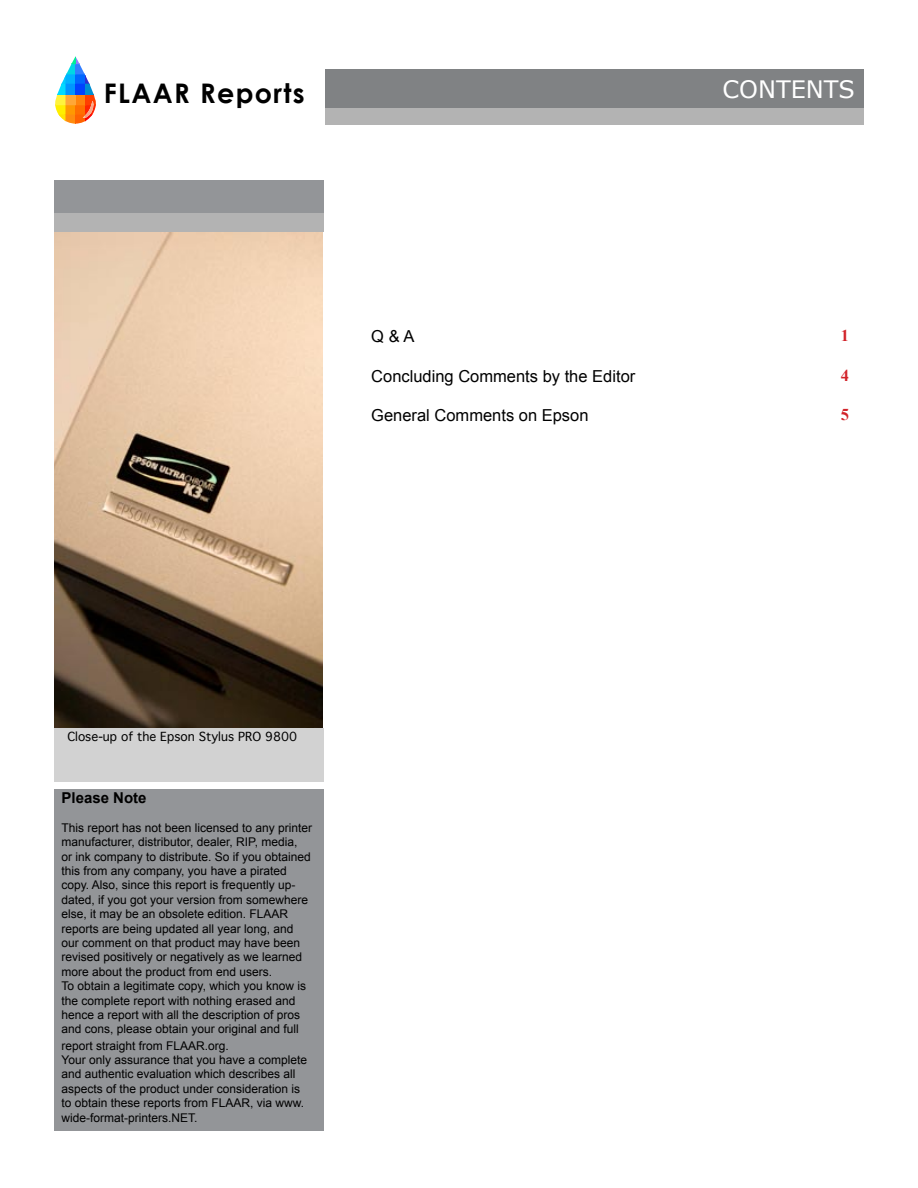
<style>
.page{position:relative;width:918px;height:1188px;background:#fff}
.page>*{position:absolute;margin:0;border:0;box-sizing:border-box;transform-origin:0 0}
.t1{font:700 27px "Century Gothic";letter-spacing:.05em;color:#000}
.t2{font:24px "Verdana";color:#fff}
.t3{font:16.5px "Arial";color:#000}
.t4{font:700 16.5px "Times New Roman";color:#d2232a}
.t5{font:700 15px "Arial";color:#000}
.t6{font:12px/14.4px "Arial";color:#000}
.t7{font:12px "Geneva";color:#000}
</style>
<div class="page">
<div style="left:325px;top:69px;width:539px;height:39px;background:#808284"></div>
<div style="left:65px;top:74px;width:10px;height:10px;background:#00b1ff"></div>
<div style="left:65px;top:74px;width:10px;height:10px;border:1px solid #00b1ff"></div>
<div style="left:76px;top:95px;width:10px;height:10px;background:#ff840d"></div>
<div style="left:75px;top:94px;width:11px;height:11px;border:1px solid #ff840d"></div>
<div style="left:65px;top:95px;width:10px;height:10px;background:#ffa737"></div>
<div style="left:65px;top:94px;width:10px;height:11px;border:1px solid #ffa737"></div>
<div style="left:86px;top:95px;width:10px;height:10px;background:#ff3f00"></div>
<div style="left:85px;top:94px;width:11px;height:11px;border:1px solid #ff3f00"></div>
<div style="left:55px;top:95px;width:10px;height:10px;background:#fff33d"></div>
<div style="left:55px;top:94px;width:10px;height:11px;border:1px solid #fff33d"></div>
<div style="left:76px;top:74px;width:10px;height:10px;background:#06f"></div>
<div style="left:75px;top:74px;width:11px;height:10px;border:1px solid #06f"></div>
<div style="left:85px;top:74px;width:11px;height:10px;border:1px solid #2f2fd1"></div>
<div style="left:55px;top:74px;width:10px;height:10px;border:1px solid #0cf"></div>
<div style="left:65px;top:84px;width:10px;height:10px;background:#0095ff"></div>
<div style="left:65px;top:84px;width:10px;height:11px;border:1px solid #0095ff"></div>
<div style="left:76px;top:84px;width:10px;height:10px;background:#0042ff"></div>
<div style="left:75px;top:84px;width:11px;height:11px;border:1px solid #0042ff"></div>
<svg style="left:87px;top:86px;width:6px;height:7px"></svg>
<div style="left:85px;top:84px;width:11px;height:11px;border:1px solid #008ed3"></div>
<svg style="left:58px;top:86px;width:5px;height:7px"></svg>
<div style="left:55px;top:84px;width:10px;height:11px;border:1px solid #00dbff"></div>
<svg style="left:67px;top:66px;width:6px;height:6px"></svg>
<div style="left:65px;top:64px;width:10px;height:10px;border:1px solid #00d7e4"></div>
<svg style="left:77px;top:66px;width:7px;height:6px"></svg>
<div style="left:75px;top:64px;width:11px;height:10px;border:1px solid #327eff"></div>
<svg style="left:71px;top:57px;width:9px;height:7px"></svg>
<svg style="left:55px;top:101px;width:41px;height:23px"></svg>
<div style="left:326px;top:108px;width:538px;height:16px;background:#b3b3b3"></div>
<div style="left:54px;top:728px;width:270px;height:54px;background:#d2d2d2"></div>
<div style="left:54px;top:789px;width:270px;height:342px;background:#939598"></div>
<div style="left:54px;top:212px;width:270px;height:20px;background:#b3b3b3"></div>
<div style="left:54px;top:180px;width:270px;height:33px;background:#939598"></div>
<img style="left:54px;top:232px;width:269px;height:496px">
<h1 class="t1" style="left:104px;top:77px;width:202px">FLAAR Reports</h1>
<h2 class="t2" style="left:722px;top:74px;width:134px">CONTENTS</h2>
<h3 class="t3" style="left:371px;top:327px;width:45px">Q &amp; A</h3>
<h3 class="t3" style="left:371px;top:367px;width:266px">Concluding Comments by the Editor</h3>
<h3 class="t3" style="left:371px;top:406px;width:219px">General Comments on Epson</h3>
<p class="t7" style="left:67px;top:729px;width:231px">Close-up of the Epson Stylus PRO 9800</p>
<p class="t5" style="left:62px;top:789px;width:87px">Please Note</p>
<p class="t6" style="left:62px;top:820px;width:252px">This report has not been licensed to any printer manufacturer, distributor, dealer, RIP, media,<br>or ink company to distribute. So if you obtained this from any company, you have a pirated copy. Also, since this report is frequently up&shy;dated, if you got your version from somewhere else, it may be an obsolete edition. FLAAR reports are being updated all year long, and our comment on that product may have been revised positively or negatively as we learned more about the product from end users.<br>To obtain a legitimate copy, which you know is the complete report with nothing erased and hence a report with all the description of pros and cons, please obtain your original and full</p>
<p class="t6" style="left:62px;top:1038px;width:247px">report straight from FLAAR.org.<br>Your only assurance that you have a complete and authentic evaluation which describes all aspects of the product under consideration is to obtain these reports from FLAAR, via www. wide-format-printers.NET.</p>
<h3 class="t4" style="left:841px;top:326px;width:10px">1</h3>
<h3 class="t4" style="left:841px;top:366px;width:10px">4</h3>
<h3 class="t4" style="left:841px;top:405px;width:10px">5</h3>
</div>
